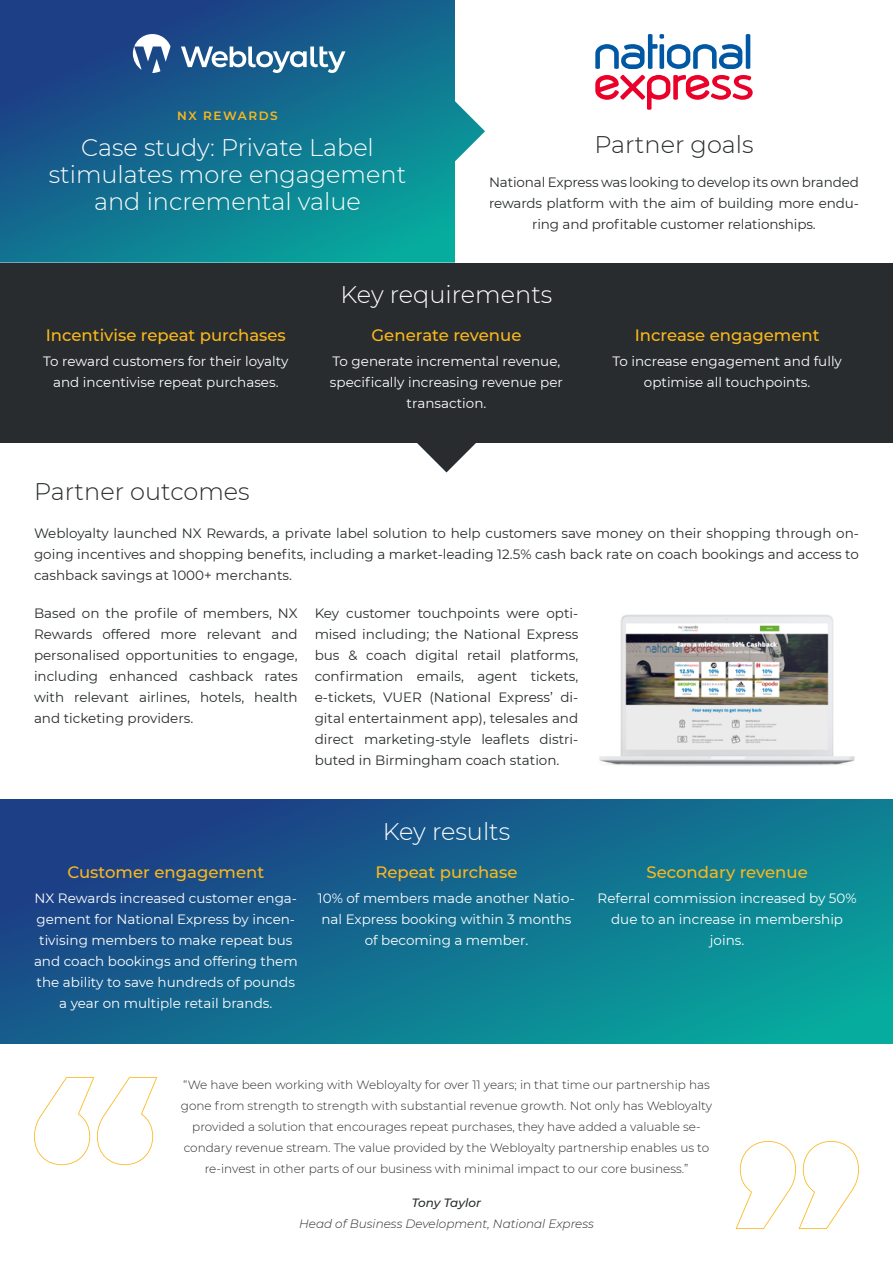
<style>
.page{position:relative;width:893px;height:1263px;background:#fff}
.page>*{position:absolute;margin:0;border:0;box-sizing:border-box;transform-origin:0 0}
.t1{font:300 24px/27px "Montserrat";color:#fff;text-align:center}
.t2{font:300 24px "Montserrat";color:#282c2e}
.t3{font:500 16.5px "Montserrat";color:#fbb81d}
.t4{font:13.5px/21px "Montserrat";letter-spacing:-.01em;color:#282c2e;text-align:justify}
.t5{font:13.5px/21px "Montserrat";color:#fff;text-align:center}
.t6{font:300 12px/21px "Montserrat";color:#282c2e;text-align:center}
.t7{font:italic 300 12px "Montserrat";color:#282c2e}
.t8{font:italic 500 12px "Montserrat";color:#282c2e}
.t9{font:600 12px "Montserrat";letter-spacing:.13em;color:#fbb81d}
</style>
<div class="page">
<svg style="left:0;top:0;width:485px;height:263px;background:#207595"></svg>
<svg style="left:133px;top:34px;width:38px;height:39px"></svg>
<svg style="left:181px;top:47px;width:164px;height:26px"></svg>
<svg style="left:416px;top:442px;width:61px;height:30px"></svg>
<div style="left:0;top:263px;width:893px;height:179px;background:#282c2e"></div>
<svg style="left:0;top:800px;width:893px;height:243px;background:#126d8f"></svg>
<svg style="left:736px;top:1141px;width:123px;height:88px"></svg>
<svg style="left:34px;top:1077px;width:123px;height:88px"></svg>
<svg style="left:595px;top:34px;width:155px;height:35px"></svg>
<svg style="left:595px;top:75px;width:158px;height:35px"></svg>
<img style="left:599px;top:614px;width:256px;height:152px">
<p class="t9" style="left:177px;top:108px;width:102px">NX REWARDS</p>
<h1 class="t1" style="left:49px;top:133px;width:359px">Case study: Private Label stimulates more engagement and incremental value</h1>
<h1 class="t2" style="left:594px;top:128px;width:161px">Partner goals</h1>
<p class="t4" style="left:489px;top:171px;width:371px;text-align:center">National Express was looking to develop its own branded rewards platform with the aim of building more endu&shy;ring and profitable customer relationships.</p>
<p class="t3" style="left:46px;top:323px;width:242px">Incentivise repeat purchases</p>
<p class="t5" style="left:43px;top:350px;width:247px">To reward customers for their loyalty and incentivise repeat purchases.</p>
<h1 class="t1" style="left:341px;top:280px;width:213px">Key requirements</h1>
<p class="t3" style="left:372px;top:323px;width:151px">Generate revenue</p>
<p class="t5" style="left:330px;top:350px;width:235px">To generate incremental revenue, specifically increasing revenue per transaction.</p>
<p class="t3" style="left:635px;top:323px;width:186px">Increase engagement</p>
<p class="t5" style="left:612px;top:350px;width:231px">To increase engagement and fully optimise all touchpoints.</p>
<h1 class="t2" style="left:34px;top:475px;width:217px">Partner outcomes</h1>
<p class="t4" style="left:34px;top:522px;width:826px">Webloyalty launched NX Rewards, a private label solution to help customers save money on their shopping through on&shy;going incentives and shopping benefits, including a market-leading 12.5% cash back rate on coach bookings and access to cashback savings at 1000+ merchants.</p>
<p class="t4" style="left:34px;top:602px;width:265px">Based on the profile of members, NX Rewards offered more relevant and personalised opportunities to engage, including enhanced cashback rates with relevant airlines, hotels, health and ticketing providers.</p>
<p class="t4" style="left:315px;top:602px;width:265px">Key customer touchpoints were opti&shy;mised including; the National Express bus &amp; coach digital retail platforms, confirmation emails, agent tickets, e-tickets, VUER (National Express’ di&shy;gital entertainment app), telesales and direct marketing-style leaflets distri&shy;buted in Birmingham coach station.</p>
<p class="t3" style="left:67px;top:861px;width:198px">Customer engagement</p>
<p class="t5" style="left:34px;top:887px;width:265px">NX Rewards increased customer enga&shy;gement for National Express by incen&shy;tivising members to make repeat bus and coach bookings and offering them the ability to save hundreds of pounds a year on multiple retail brands.</p>
<h1 class="t1" style="left:383px;top:817px;width:129px">Key results</h1>
<p class="t3" style="left:375px;top:861px;width:144px">Repeat purchase</p>
<p class="t5" style="left:318px;top:887px;width:259px">10% of members made another Natio&shy;nal Express booking within 3 months of becoming a member.</p>
<p class="t3" style="left:646px;top:861px;width:163px">Secondary revenue</p>
<p class="t5" style="left:598px;top:887px;width:261px">Referral commission increased by 50% due to an increase in membership joins.</p>
<p class="t6" style="left:181px;top:1073px;width:533px">“We have been working with Webloyalty for over 11 years; in that time our partnership has gone from strength to strength with substantial revenue growth. Not only has Webloyalty provided a solution that encourages repeat purchases, they have added a valuable se&shy;condary revenue stream. The value provided by the Webloyalty partnership enables us to re-invest in other parts of our business with minimal impact to our core business.”</p>
<p class="t8" style="left:412px;top:1194px;width:71px">Tony Taylor</p>
<p class="t7" style="left:299px;top:1215px;width:296px">Head of Business Development, National Express</p>
</div>
